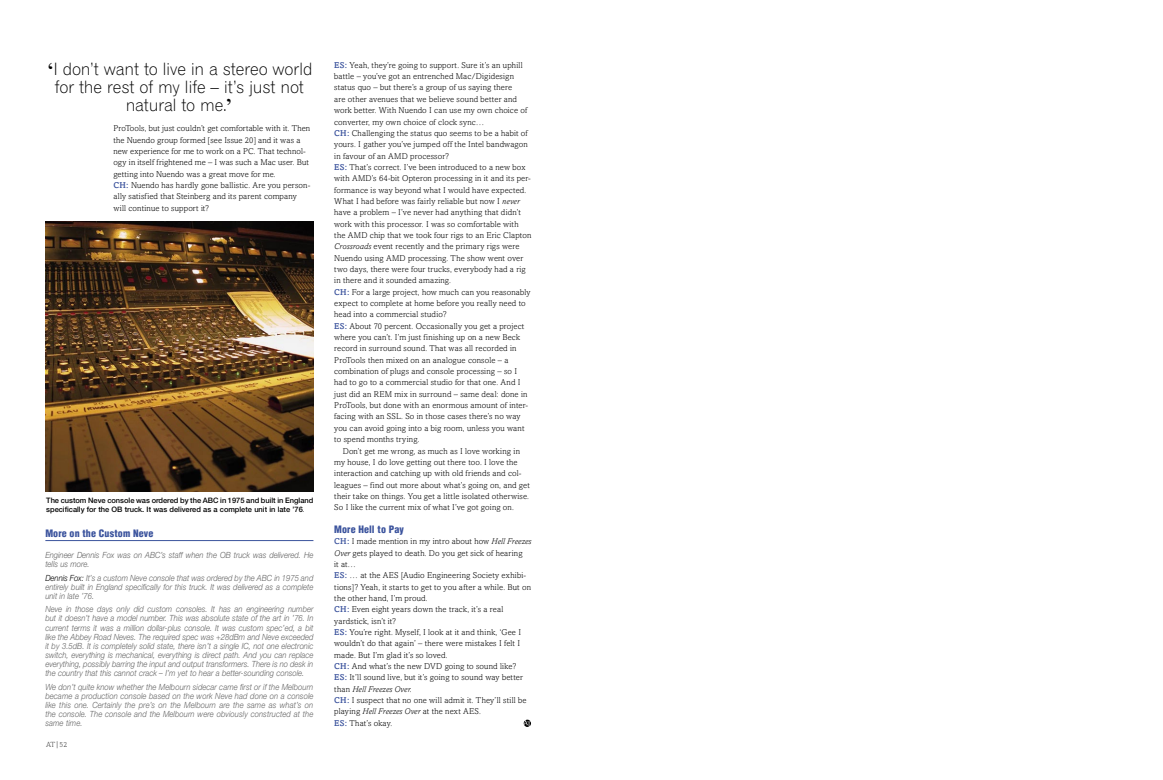
<style>
.page{position:relative;width:1163px;height:780px;background:#fff}
.page>*{position:absolute;margin:0;border:0;box-sizing:border-box;transform-origin:0 0}
.Body_Tex_INDENT{font:17px/18.1px "Gothic 720 BT Light B";letter-spacing:-.015em;color:#000;text-align:center}
.Body_Text_SUB-HEAD{font:900 condensed 10px "Helvetica";letter-spacing:.015em;color:#3b539d}
.A__Answer_Nested{font:300 8.5px/11.3px "Amasis";letter-spacing:.015em;color:#000}
.Box_Item_Text{font:italic 300 8.5px/9.1px "Helvetica Neue";color:#636363;text-align:justify;scale:.9 1}
.Body_Tex_INDENT-2{font:300 8.5px/11.3px "Amasis";letter-spacing:.015em;color:#000}
.t1{font:500 7.5px/9px "Helvetica Neue";letter-spacing:-.005em;color:#000}
.t2{font:300 7.5px "Amasis";color:#393939}
.s1{font-family:"Times";font-size:25px}
.s2{font-weight:500;color:#3b539d}
.s3{font-weight:300;font-size:7px}
.s4{color:#000}
.s5{font-size:8.5px}
.s6{font-style:italic}
</style>
<div class="page">
<svg style="left:523px;top:719px;width:8px;height:8px"></svg>
<hr style="left:45px;top:540px;width:268px;height:1px;background:#3b539d">
<img style="left:45px;top:221px;width:268px;height:270px">
<p class="Body_Tex_INDENT" style="left:46px;top:59px;width:267px"><span class="s1">ʻ</span>I don’t want to live in a stereo world for the rest of my life – it’s just not natural to me.<span class="s1">ʼ</span></p>
<p class="A__Answer_Nested" style="left:113px;top:123px;width:198px">ProTools, but just couldn’t get comfortable with it. Then the Nuendo group formed [see Issue 20] and it was a new experience for me to work on a PC. That technol&shy;ogy in itself frightened me – I was such a Mac user. But getting into Nuendo was a great move for me.</p>
<p class="A__Answer_Nested" style="left:113px;top:179px;width:198px"><span class="s2">CH:</span> Nuendo has hardly gone ballistic. Are you person&shy;ally satisfied that Steinberg and its parent company will continue to support it?</p>
<p class="t1" style="left:46px;top:496px;width:268px">The custom Neve console was ordered by the ABC in 1975 and built in England specifically for the OB truck. It was delivered as a complete unit in late ’76<span class="s3">.</span></p>
<p class="Box_Item_Text" style="left:45px;top:550px;width:299px">Engineer Dennis Fox was on ABC’s staff when the OB truck was delivered. He tells us more.</p>
<p class="Box_Item_Text" style="left:45px;top:573px;width:299px"><span class="s4">Dennis Fox:</span> It’s a custom Neve console that was ordered by the ABC in 1975 and entirely built in England specifically for this truck. It was delivered as a complete unit in late ’76.</p>
<p class="Box_Item_Text" style="left:45px;top:604px;width:299px">Neve in those days only did custom consoles. It has an engineering number but it doesn’t have a model number. This was absolute state of the art in ’76. In current terms it was a million dollar-plus console. It was custom spec’ed, a bit like the Abbey Road Neves. The required spec was +28dBm and Neve exceeded it by 3.5dB. It is completely solid state, there isn’t a single IC, not one electronic switch, everything is mechanical, everything is direct path. And you can replace everything, possibly barring the input and output transformers. There is no desk in the country that this cannot crack – I’m yet to hear a better-sounding console.</p>
<p class="Box_Item_Text" style="left:45px;top:681px;width:299px">We don’t quite know whether the Melbourn sidecar came first or if the Melbourn became a production console based on the work Neve had done on a console like this one. Certainly the pre’s on the Melbourn are the same as what’s on the console. The console and the Melbourn were obviously constructed at the same time.</p>
<p class="Body_Text_SUB-HEAD" style="left:45px;top:527px;width:110px">More on the Custom Neve</p>
<p class="t2" style="left:46px;top:740px;width:22px">AT<span class="s5">|</span>52</p>
<p class="A__Answer_Nested" style="left:334px;top:59px;width:194px"><span class="s2">ES:</span> Yeah, they’re going to support. Sure it’s an uphill battle – you’ve got an entrenched Mac/Digidesign status quo – but there’s a group of us saying there<br>are other avenues that we believe sound better and work better. With Nuendo I can use my own choice of converter, my own choice of clock sync…</p>
<p class="A__Answer_Nested" style="left:334px;top:127px;width:195px;text-align:justify"><span class="s2">CH:</span> Challenging the status quo seems to be a habit of yours. I gather you’ve jumped off the Intel bandwagon in favour of an AMD processor?</p>
<p class="A__Answer_Nested" style="left:334px;top:161px;width:199px"><span class="s2">ES:</span> That’s correct. I’ve been introduced to a new box with AMD’s 64-bit Opteron processing in it and its per&shy;formance is way beyond what I would have expected.<br>What I had before was fairly reliable but now I <span class="s6">never </span>have a problem – I’ve never had anything that didn’t work with this processor. I was so comfortable with the AMD chip that we took four rigs to an Eric Clapton <span class="s6">Crossroads</span> event recently and the primary rigs were Nuendo using AMD processing. The show went over two days, there were four trucks, everybody had a rig in there and it sounded amazing.</p>
<p class="A__Answer_Nested" style="left:334px;top:286px;width:198px"><span class="s2">CH:</span> For a large project, how much can you reasonably expect to complete at home before you really need to head into a commercial studio?</p>
<p class="A__Answer_Nested" style="left:334px;top:320px;width:195px"><span class="s2">ES:</span> About 70 percent. Occasionally you get a project where you can’t. I’m just finishing up on a new Beck record in surround sound. That was all recorded in ProTools then mixed on an analogue console – a combination of plugs and console processing – so I had to go to a commercial studio for that one. And I just did an REM mix in surround – same deal: done in ProTools, but done with an enormous amount of inter&shy;facing with an SSL. So in those cases there’s no way you can avoid going into a big room, unless you want to spend months trying.</p>
<p class="Body_Tex_INDENT-2" style="left:334px;top:445px;width:197px;text-indent:9px">Don’t get me wrong, as much as I love working in my house, I do love getting out there too. I love the interaction and catching up with old friends and col&shy;leagues – find out more about what’s going on, and get their take on things. You get a little isolated otherwise.<br>So I like the current mix of what I’ve got going on.</p>
<p class="Body_Text_SUB-HEAD" style="left:334px;top:523px;width:71px">More Hell to Pay</p>
<p class="A__Answer_Nested" style="left:334px;top:535px;width:199px"><span class="s2">CH:</span> I made mention in my intro about how <span class="s6">Hell Freezes<br>Over</span> gets played to death. Do you get sick of hearing<br>it at…</p>
<p class="A__Answer_Nested" style="left:334px;top:569px;width:198px"><span class="s2">ES:</span> … at the AES [Audio Engineering Society exhibi&shy;tions]? Yeah, it starts to get to you after a while. But on the other hand, I’m proud.</p>
<p class="A__Answer_Nested" style="left:334px;top:603px;width:170px"><span class="s2">CH:</span> Even eight years down the track, it’s a real yardstick, isn’t it?</p>
<p class="A__Answer_Nested" style="left:334px;top:626px;width:188px;text-align:justify"><span class="s2">ES:</span> You’re right. Myself, I look at it and think, ‘Gee I wouldn’t do that again’ – there were mistakes I felt I made. But I’m glad it’s so loved.</p>
<p class="A__Answer_Nested" style="left:334px;top:660px;width:184px"><span class="s2">CH:</span> And what’s the new DVD going to sound like?</p>
<p class="A__Answer_Nested" style="left:334px;top:672px;width:190px"><span class="s2">ES:</span> It’ll sound live, but it’s going to sound way better than <span class="s6">Hell Freezes Over</span>.</p>
<p class="A__Answer_Nested" style="left:334px;top:694px;width:194px"><span class="s2">CH:</span> I suspect that no one will admit it. They’ll still be playing <span class="s6">Hell Freezes Over</span> at the next AES.</p>
<p class="A__Answer_Nested" style="left:334px;top:717px;width:59px"><span class="s2">ES:</span> That’s okay.</p>
</div>
